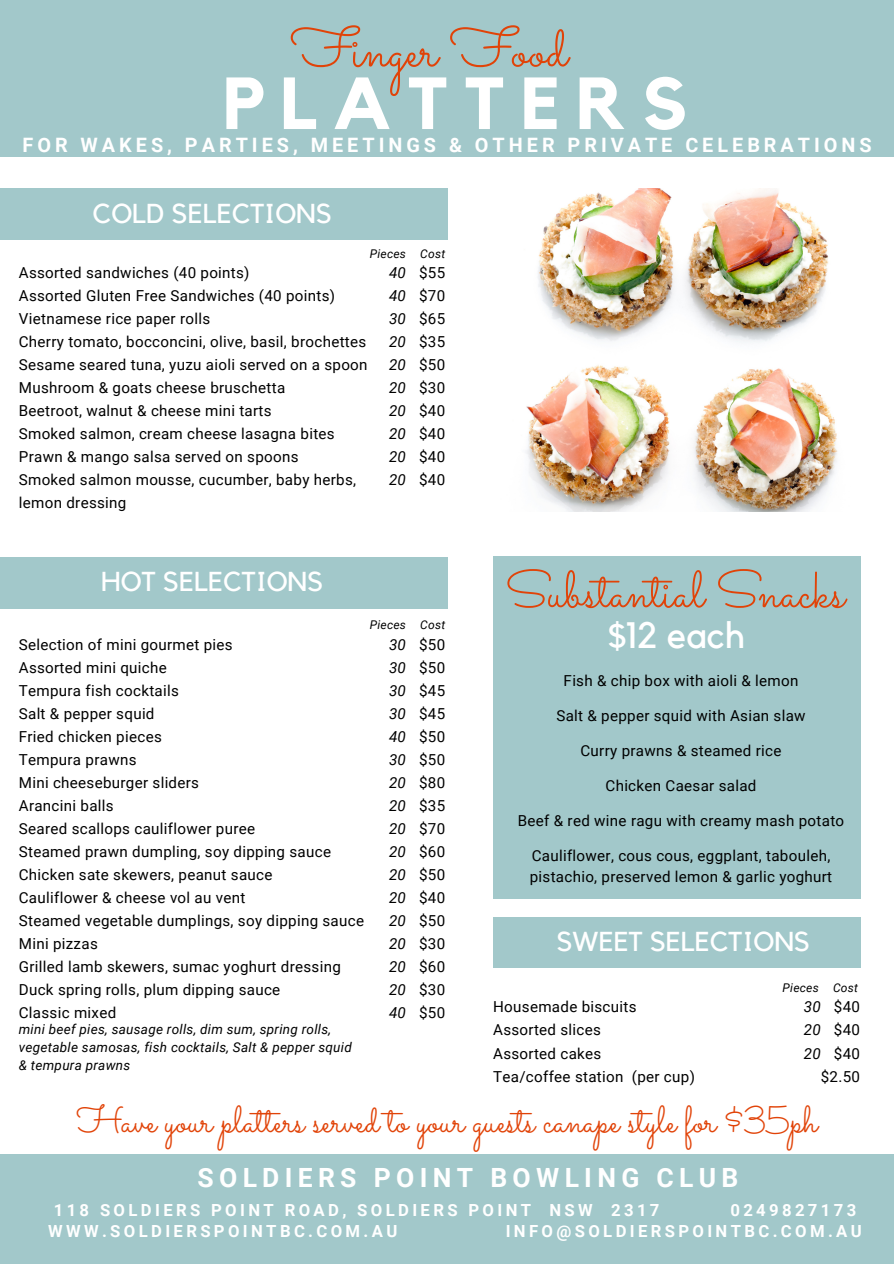
<style>
.page{position:relative;width:894px;height:1264px;background:#fff}
.page>*{position:absolute;margin:0;border:0;box-sizing:border-box;transform-origin:0 0}
.t1{font:700 72.75px "Kollektif";letter-spacing:.22em;color:#fff}
.t2{font:56.55px "Sacramento";color:#e14308}
.t3{font:51.6px "Sacramento";color:#e14308}
.t4{font:37.65px "Sacramento";color:#e14308}
.t5{font:36.6px "Kollektif";color:#fff}
.t6{font:27.3px "Kollektif";color:#fff}
.t7{font:700 26.55px "Roboto";letter-spacing:.2em;color:#fff}
.t8{font:700 19.8px "Roboto";letter-spacing:.2em;color:#fff}
.t9{font:700 16.65px "Roboto";letter-spacing:.2em;color:#fff}
.t10{font:15.15px/23px "Roboto";letter-spacing:.02em;color:#000}
.t11{font:italic 15.15px "Roboto";letter-spacing:.02em;color:#000}
.t12{font:italic 13.5px/18px "Roboto";letter-spacing:.02em;color:#000}
.t13{font:italic 12px "Roboto";letter-spacing:.02em;color:#000}
</style>
<div class="page">
<div style="left:0;top:0;width:893px;height:157px;background:#a2c8ca"></div>
<div style="left:0;top:1154px;width:893px;height:109px;background:#a2c8ca"></div>
<img style="left:526px;top:188px;width:312px;height:324px">
<div style="left:493px;top:916px;width:367px;height:51px;background:#a2c8ca"></div>
<div style="left:0;top:556px;width:447px;height:52px;background:#a2c8ca"></div>
<div style="left:0;top:188px;width:447px;height:52px;background:#a2c8ca"></div>
<div style="left:493px;top:556px;width:367px;height:343px;background:#a2c8ca"></div>
<p class="t2" style="left:291px;top:13px;width:278px">Finger Food</p>
<p class="t1" style="left:223px;top:70px;width:465px">PLATTERS</p>
<p class="t8" style="left:23px;top:134px;width:850px">FOR WAKES, PARTIES, MEETINGS &amp; OTHER PRIVATE CELEBRATIONS</p>
<p class="t6" style="left:93px;top:200px;width:241px">COLD SELECTIONS</p>
<p class="t13" style="left:369px;top:247px;width:38px">Pieces</p>
<p class="t13" style="left:420px;top:247px;width:26px">Cost</p>
<p class="t10" style="left:19px;top:261px;width:232px">Assorted sandwiches (40 points)</p>
<p class="t10" style="left:19px;top:284px;width:318px">Assorted Gluten Free Sandwiches (40 points)</p>
<p class="t10" style="left:19px;top:307px;width:193px">Vietnamese rice paper rolls</p>
<p class="t10" style="left:19px;top:330px;width:349px">Cherry tomato, bocconcini, olive, basil, brochettes</p>
<p class="t10" style="left:19px;top:353px;width:350px">Sesame seared tuna, yuzu aioli served on a spoon</p>
<p class="t10" style="left:19px;top:376px;width:268px">Mushroom &amp; goats cheese bruschetta</p>
<p class="t10" style="left:19px;top:399px;width:254px">Beetroot, walnut &amp; cheese mini tarts</p>
<p class="t10" style="left:19px;top:422px;width:317px">Smoked salmon, cream cheese lasagna bites</p>
<p class="t10" style="left:19px;top:445px;width:281px">Prawn &amp; mango salsa served on spoons</p>
<p class="t10" style="left:19px;top:468px;width:339px">Smoked salmon mousse, cucumber, baby herbs, lemon dressing</p>
<p class="t11" style="left:389px;top:263px;width:18px">40</p>
<p class="t11" style="left:389px;top:286px;width:18px">40</p>
<p class="t11" style="left:389px;top:309px;width:18px">30</p>
<p class="t11" style="left:389px;top:332px;width:18px">20</p>
<p class="t11" style="left:389px;top:355px;width:18px">20</p>
<p class="t11" style="left:389px;top:378px;width:18px">20</p>
<p class="t11" style="left:389px;top:401px;width:18px">20</p>
<p class="t11" style="left:389px;top:424px;width:18px">20</p>
<p class="t11" style="left:389px;top:447px;width:18px">20</p>
<p class="t11" style="left:389px;top:470px;width:18px">20</p>
<p class="t10" style="left:419px;top:261px;width:28px">$55</p>
<p class="t10" style="left:419px;top:284px;width:28px">$70</p>
<p class="t10" style="left:419px;top:307px;width:28px">$65</p>
<p class="t10" style="left:419px;top:330px;width:28px">$35</p>
<p class="t10" style="left:419px;top:353px;width:28px">$50</p>
<p class="t10" style="left:419px;top:376px;width:28px">$30</p>
<p class="t10" style="left:419px;top:399px;width:28px">$40</p>
<p class="t10" style="left:419px;top:422px;width:28px">$40</p>
<p class="t10" style="left:419px;top:445px;width:28px">$40</p>
<p class="t10" style="left:419px;top:468px;width:28px">$40</p>
<p class="t6" style="left:101px;top:568px;width:223px">HOT SELECTIONS</p>
<p class="t13" style="left:369px;top:618px;width:38px">Pieces</p>
<p class="t13" style="left:420px;top:618px;width:26px">Cost</p>
<p class="t10" style="left:19px;top:633px;width:215px">Selection of mini gourmet pies</p>
<p class="t10" style="left:19px;top:656px;width:149px">Assorted mini quiche</p>
<p class="t10" style="left:19px;top:679px;width:161px">Tempura fish cocktails</p>
<p class="t10" style="left:19px;top:702px;width:137px">Salt &amp; pepper squid</p>
<p class="t10" style="left:19px;top:725px;width:144px">Fried chicken pieces</p>
<p class="t10" style="left:19px;top:748px;width:119px">Tempura prawns</p>
<p class="t10" style="left:19px;top:771px;width:182px">Mini cheeseburger sliders</p>
<p class="t10" style="left:19px;top:794px;width:96px">Arancini balls</p>
<p class="t10" style="left:19px;top:817px;width:238px">Seared scallops cauliflower puree</p>
<p class="t10" style="left:19px;top:840px;width:314px">Steamed prawn dumpling, soy dipping sauce</p>
<p class="t10" style="left:19px;top:863px;width:255px">Chicken sate skewers, peanut sauce</p>
<p class="t10" style="left:19px;top:886px;width:228px">Cauliflower &amp; cheese vol au vent</p>
<p class="t10" style="left:19px;top:909px;width:346px">Steamed vegetable dumplings, soy dipping sauce</p>
<p class="t10" style="left:19px;top:932px;width:80px">Mini pizzas</p>
<p class="t10" style="left:19px;top:955px;width:323px">Grilled lamb skewers, sumac yoghurt dressing</p>
<p class="t10" style="left:19px;top:978px;width:263px">Duck spring rolls, plum dipping sauce</p>
<p class="t10" style="left:19px;top:1001px;width:99px">Classic mixed</p>
<p class="t12" style="left:19px;top:1020px;width:334px">mini beef pies, sausage rolls, dim sum, spring rolls, vegetable samosas, fish cocktails, Salt &amp; pepper squid &amp; tempura prawns</p>
<p class="t11" style="left:389px;top:636px;width:18px">30</p>
<p class="t11" style="left:389px;top:659px;width:18px">30</p>
<p class="t11" style="left:389px;top:682px;width:18px">30</p>
<p class="t11" style="left:389px;top:705px;width:18px">30</p>
<p class="t11" style="left:389px;top:728px;width:18px">40</p>
<p class="t11" style="left:389px;top:751px;width:18px">30</p>
<p class="t11" style="left:389px;top:774px;width:18px">20</p>
<p class="t11" style="left:389px;top:797px;width:18px">20</p>
<p class="t11" style="left:389px;top:820px;width:18px">20</p>
<p class="t11" style="left:389px;top:843px;width:18px">20</p>
<p class="t11" style="left:389px;top:866px;width:18px">20</p>
<p class="t11" style="left:389px;top:889px;width:18px">20</p>
<p class="t11" style="left:389px;top:912px;width:18px">20</p>
<p class="t11" style="left:389px;top:935px;width:18px">20</p>
<p class="t11" style="left:389px;top:958px;width:18px">20</p>
<p class="t11" style="left:389px;top:981px;width:18px">20</p>
<p class="t11" style="left:389px;top:1004px;width:18px">40</p>
<p class="t10" style="left:419px;top:633px;width:28px">$50</p>
<p class="t10" style="left:419px;top:656px;width:28px">$50</p>
<p class="t10" style="left:419px;top:679px;width:28px">$45</p>
<p class="t10" style="left:419px;top:702px;width:28px">$45</p>
<p class="t10" style="left:419px;top:725px;width:28px">$50</p>
<p class="t10" style="left:419px;top:748px;width:28px">$50</p>
<p class="t10" style="left:419px;top:771px;width:28px">$80</p>
<p class="t10" style="left:419px;top:794px;width:28px">$35</p>
<p class="t10" style="left:419px;top:817px;width:28px">$70</p>
<p class="t10" style="left:419px;top:840px;width:28px">$60</p>
<p class="t10" style="left:419px;top:863px;width:28px">$50</p>
<p class="t10" style="left:419px;top:886px;width:28px">$40</p>
<p class="t10" style="left:419px;top:909px;width:28px">$50</p>
<p class="t10" style="left:419px;top:932px;width:28px">$30</p>
<p class="t10" style="left:419px;top:955px;width:28px">$60</p>
<p class="t10" style="left:419px;top:978px;width:28px">$30</p>
<p class="t10" style="left:419px;top:1001px;width:28px">$50</p>
<p class="t3" style="left:504px;top:559px;width:341px">Substantial Snacks</p>
<p class="t5" style="left:608px;top:618px;width:138px">$12 each</p>
<p class="t10" style="left:563px;top:669px;width:236px">Fish &amp; chip box with aioli &amp; lemon</p>
<p class="t10" style="left:556px;top:704px;width:251px">Salt &amp; pepper squid with Asian slaw</p>
<p class="t10" style="left:580px;top:739px;width:202px">Curry prawns &amp; steamed rice</p>
<p class="t10" style="left:605px;top:774px;width:152px">Chicken Caesar salad</p>
<p class="t10" style="left:517px;top:809px;width:328px">Beef &amp; red wine ragu with creamy mash potato</p>
<p class="t10" style="left:531px;top:844px;width:300px">Cauliflower, cous cous, eggplant, tabouleh,</p>
<p class="t10" style="left:529px;top:865px;width:304px">pistachio, preserved lemon &amp; garlic yoghurt</p>
<p class="t6" style="left:556px;top:928px;width:255px">SWEET SELECTIONS</p>
<p class="t10" style="left:493px;top:995px;width:145px">Housemade biscuits</p>
<p class="t10" style="left:493px;top:1018px;width:109px">Assorted slices</p>
<p class="t10" style="left:493px;top:1041px;width:110px">Assorted cakes</p>
<p class="t10" style="left:493px;top:1064px;width:203px">Tea/coffee station (per cup)</p>
<p class="t13" style="left:782px;top:980px;width:38px">Pieces</p>
<p class="t13" style="left:832px;top:980px;width:26px">Cost</p>
<p class="t10" style="left:833px;top:995px;width:28px">$40</p>
<p class="t10" style="left:833px;top:1018px;width:28px">$40</p>
<p class="t10" style="left:833px;top:1041px;width:28px">$40</p>
<p class="t10" style="left:820px;top:1064px;width:41px">$2.50</p>
<p class="t11" style="left:803px;top:998px;width:18px">30</p>
<p class="t11" style="left:803px;top:1021px;width:18px">20</p>
<p class="t11" style="left:803px;top:1044px;width:18px">20</p>
<p class="t4" style="left:77px;top:1096px;width:742px">Have your plat ers served to your guests canape style for $35ph</p>
<p class="t7" style="left:197px;top:1162px;width:542px">SOLDIERS POINT BOWLING CLUB</p>
<p class="t9" style="left:54px;top:1200px;width:607px">118 SOLDIERS POINT ROAD, SOLDIERS POINT NSW 2317</p>
<p class="t9" style="left:730px;top:1200px;width:127px">0249827173</p>
<p class="t9" style="left:48px;top:1221px;width:350px">WWW.SOLDIERSPOINTBC.COM.AU</p>
<p class="t9" style="left:505px;top:1221px;width:357px">INFO@SOLDIERSPOINTBC.COM.AU</p>
</div>
